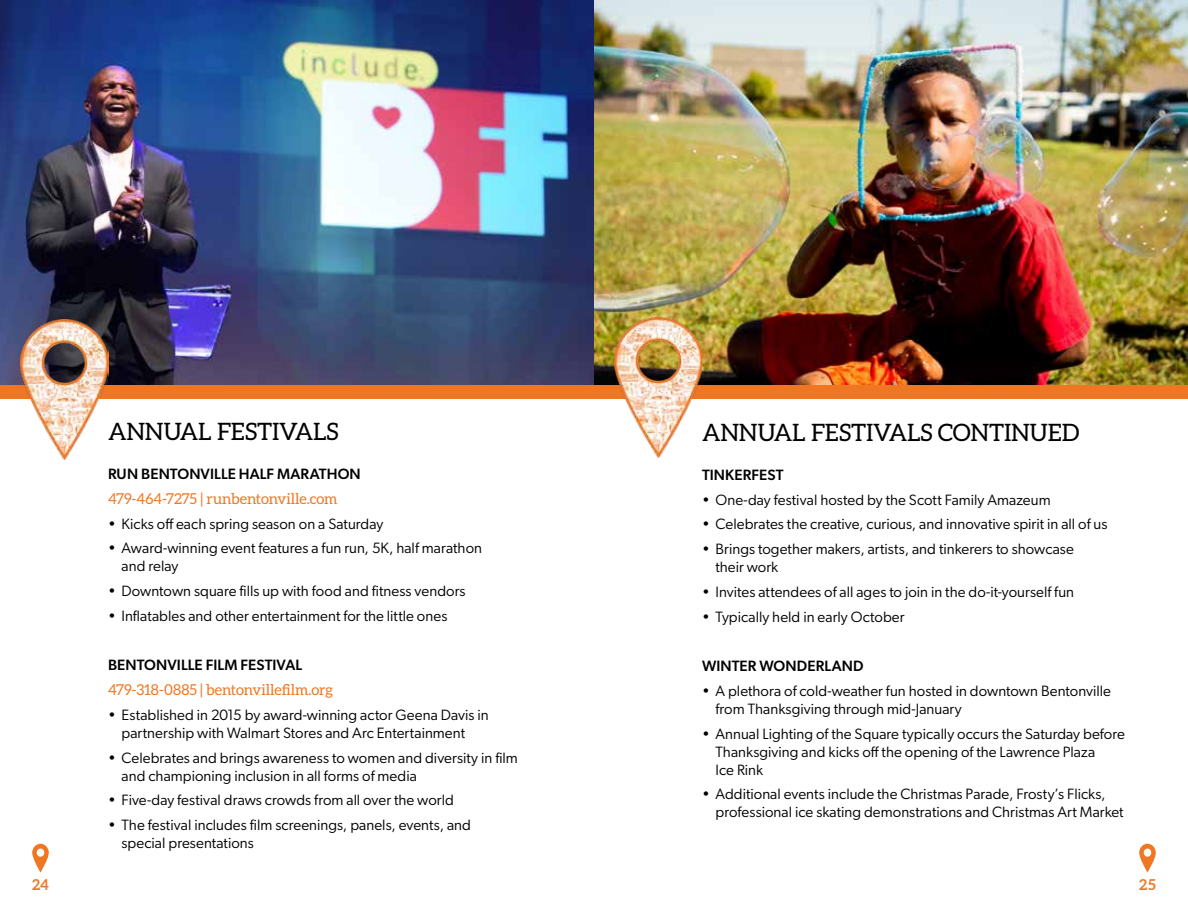
<style>
.page{position:relative;width:1188px;height:918px;background:#fff}
.page>*{position:absolute;margin:0;border:0;box-sizing:border-box;transform-origin:0 0}
.t1{font:24px "Aleo";letter-spacing:-.005em;color:#000}
.t2{font:15px/18px "Gibson";letter-spacing:.005em;color:#000}
.t3{font:500 15px "Gibson";letter-spacing:.005em;color:#000}
.t4{font:15px "Aleo";letter-spacing:-.005em;color:#ef7724}
.t5{font:700 15px "Aleo";color:#ef7724}
</style>
<div class="page">
<svg style="left:1139px;top:844px;width:17px;height:29px"></svg>
<svg style="left:32px;top:844px;width:17px;height:29px"></svg>
<img style="left:594px;top:0;width:594px;height:385px">
<div style="left:580px;top:385px;width:608px;height:14px;background:#ef7724"></div>
<img style="left:615px;top:318px;width:87px;height:140px">
<img style="left:0;top:0;width:594px;height:385px">
<div style="left:0;top:385px;width:594px;height:14px;background:#ef7724"></div>
<img style="left:21px;top:320px;width:87px;height:140px">
<h1 class="t1" style="left:108px;top:418px;width:232px">ANNUAL FESTIVALS</h1>
<p class="t3" style="left:108px;top:465px;width:254px">RUN BENTONVILLE HALF MARATHON</p>
<p class="t4" style="left:108px;top:490px;width:231px">479-464-7275 | runbentonville.com</p>
<p class="t2" style="left:108px;top:514px;width:277px">• Kicks off each spring season on a Saturday</p>
<p class="t2" style="left:122px;top:539px;width:362px;text-indent:-14px">• Award-winning event features a fun run, 5K, half marathon and relay</p>
<p class="t2" style="left:108px;top:582px;width:359px">• Downtown square fills up with food and fitness vendors</p>
<p class="t2" style="left:108px;top:607px;width:341px">• Inflatables and other entertainment for the little ones</p>
<p class="t3" style="left:108px;top:656px;width:196px">BENTONVILLE FILM FESTIVAL</p>
<p class="t4" style="left:108px;top:681px;width:227px">479-318-0885 | bentonvillefilm.org</p>
<p class="t2" style="left:122px;top:706px;width:369px;text-indent:-14px">• Established in 2015 by award-winning actor Geena Davis in partnership with Walmart Stores and Arc Entertainment</p>
<p class="t2" style="left:122px;top:748px;width:398px;text-indent:-14px">• Celebrates and brings awareness to women and diversity in film and championing inclusion in all forms of media</p>
<p class="t2" style="left:108px;top:791px;width:347px">• Five-day festival draws crowds from all over the world</p>
<p class="t2" style="left:122px;top:816px;width:351px;text-indent:-14px">• The festival includes film screenings, panels, events, and special presentations</p>
<h1 class="t1" style="left:702px;top:419px;width:379px">ANNUAL FESTIVALS CONTINUED</h1>
<p class="t3" style="left:702px;top:466px;width:83px">TINKERFEST</p>
<p class="t2" style="left:702px;top:490px;width:350px">• One-day festival hosted by the Scott Family Amazeum</p>
<p class="t2" style="left:702px;top:515px;width:407px">• Celebrates the creative, curious, and innovative spirit in all of us</p>
<p class="t2" style="left:716px;top:540px;width:360px;text-indent:-14px">• Brings together makers, artists, and tinkerers to showcase their work</p>
<p class="t2" style="left:702px;top:583px;width:374px">• Invites attendees of all ages to join in the do-it-yourself fun</p>
<p class="t2" style="left:702px;top:607px;width:204px">• Typically held in early October</p>
<p class="t3" style="left:702px;top:657px;width:163px">WINTER WONDERLAND</p>
<p class="t2" style="left:716px;top:682px;width:397px;text-indent:-14px">• A plethora of cold-weather fun hosted in downtown Bentonville from Thanksgiving through mid-January</p>
<p class="t2" style="left:716px;top:724px;width:411px;text-indent:-14px">• Annual Lighting of the Square typically occurs the Saturday before<br>Thanksgiving and kicks off the opening of the Lawrence Plaza<br>Ice Rink</p>
<p class="t2" style="left:716px;top:785px;width:410px;text-indent:-14px">• Additional events include the Christmas Parade, Frosty’s Flicks, professional ice skating demonstrations and Christmas Art Market</p>
<p class="t5" style="left:32px;top:876px;width:18px">24</p>
<p class="t5" style="left:1139px;top:876px;width:18px">25</p>
</div>
